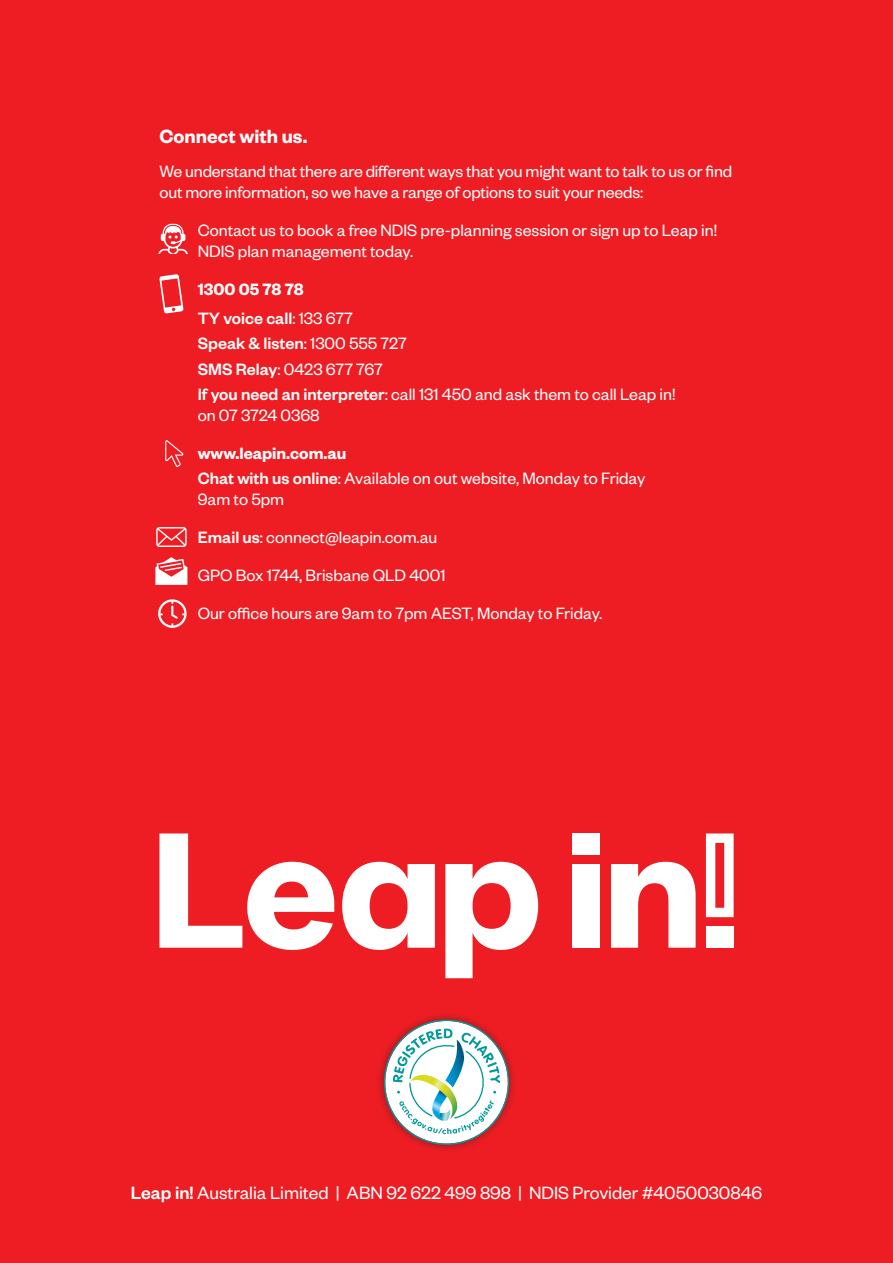
<style>
.page{position:relative;width:893px;height:1263px;background:#ee1d23}
.page>*{position:absolute;margin:0;border:0;box-sizing:border-box;transform-origin:0 0}
.t1{font:600 21px "Founders Grotesk";color:#fff}
.t2{font:19.5px "Founders Grotesk";color:#fff}
.t3{font:18px/21px "Founders Grotesk";color:#fff}
.t4{font:500 18px "Founders Grotesk";color:#fff}
.t5{font:600 18px "Founders Grotesk";color:#fff}
.s1{font-weight:400}
.s2{font-weight:500}
</style>
<div class="page">
<svg style="left:445px;top:862px;width:93px;height:116px"></svg>
<div style="left:572px;top:864px;width:27px;height:84px;background:#fff"></div>
<svg style="left:611px;top:862px;width:85px;height:86px"></svg>
<div style="left:706px;top:926px;width:28px;height:22px;background:#fff"></div>
<svg style="left:342px;top:862px;width:93px;height:88px"></svg>
<svg style="left:706px;top:833px;width:28px;height:84px"></svg>
<svg style="left:159px;top:833px;width:175px;height:117px"></svg>
<div style="left:572px;top:833px;width:27px;height:22px;background:#fff"></div>
<div style="left:375px;top:1010px;width:143px;height:144px;background:#231f20;opacity:.5"></div>
<svg style="left:383px;top:1019px;width:127px;height:126px;background:#d0b9b8"></svg>
<svg style="left:159px;top:274px;width:25px;height:40px"></svg>
<svg style="left:165px;top:440px;width:19px;height:27px"></svg>
<svg style="left:156px;top:527px;width:31px;height:20px"></svg>
<svg style="left:155px;top:557px;width:32px;height:28px"></svg>
<svg style="left:158px;top:599px;width:29px;height:29px"></svg>
<svg style="left:158px;top:224px;width:30px;height:30px"></svg>
<p class="t1" style="left:159px;top:123px;width:149px">Connect with us.</p>
<p class="t3" style="left:159px;top:160px;width:574px">We understand that there are different ways that you might want to talk to us or find out more information, so we have a range of options to suit your needs:</p>
<p class="t3" style="left:198px;top:219px;width:521px">Contact us to book a free NDIS pre-planning session or sign up to Leap in!<br>NDIS plan management today.</p>
<p class="t5" style="left:198px;top:278px;width:107px">1300 05 78 78</p>
<p class="t4" style="left:198px;top:307px;width:157px">TY voice call<span class="s1">: 133 677</span></p>
<p class="t4" style="left:198px;top:332px;width:210px">Speak &amp; listen<span class="s1">: 1300 555 727</span></p>
<p class="t3" style="left:198px;top:358px;width:187px"><span class="s2">SMS Relay</span>: 0423 677 767</p>
<p class="t3" style="left:198px;top:383px;width:479px"><span class="s2">If you need an interpreter</span>: call 131 450 and ask them to call Leap in! on 07 3724 0368</p>
<p class="t5" style="left:198px;top:442px;width:150px">www.leapin.com.au</p>
<p class="t3" style="left:198px;top:467px;width:449px"><span class="s2">Chat with us online</span>: Available on out website, Monday to Friday<br>9am to 5pm</p>
<p class="t3" style="left:198px;top:526px;width:241px"><span class="s2">Email us</span>: connect@leapin.com.au</p>
<p class="t3" style="left:198px;top:564px;width:249px">GPO Box 1744, Brisbane QLD 4001</p>
<p class="t3" style="left:198px;top:602px;width:406px">Our office hours are 9am to 7pm AEST, Monday to Friday.</p>
<p class="t2" style="left:131px;top:1180px;width:633px"><span class="s2">Leap in!</span> Australia Limited | ABN 92 622 499 898 | NDIS Provider #4050030846</p>
</div>
